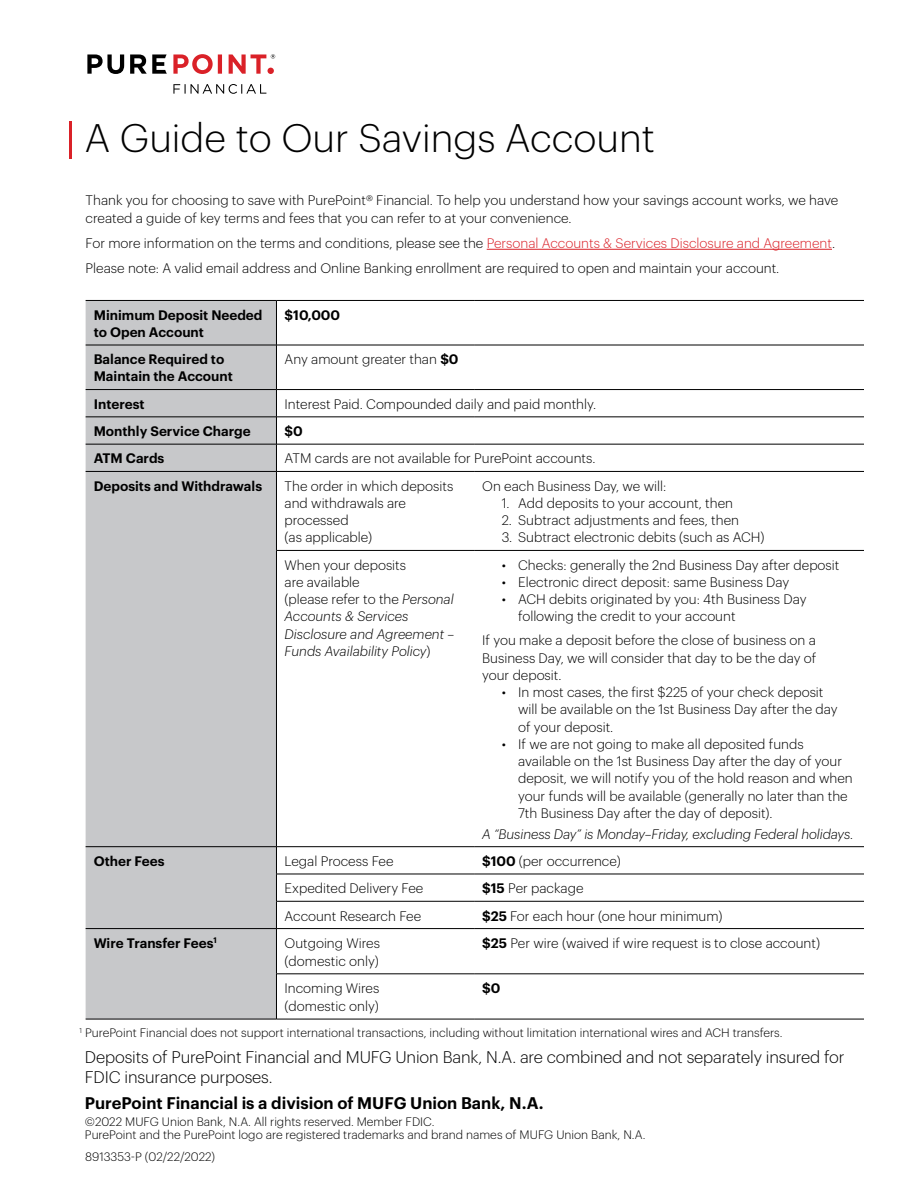
<style>
.page{position:relative;width:918px;height:1188px;background:#fff}
.page>*{position:absolute;margin:0;border:0;box-sizing:border-box;transform-origin:0 0}
.t1{font:300 39px "Graphik";color:#000}
.t2{font:300 16.5px/19.5px "Graphik";letter-spacing:-.01em;color:#000}
.t3{font:600 16.5px "Graphik";color:#000}
.t4{font:300 13.5px/17.2px "Graphik";color:#000}
.t5{font:italic 300 13.5px/17.2px "Graphik";letter-spacing:-.005em;color:#000}
.t6{font:600 13.5px/17.2px "Graphik";color:#000}
.t7{font:300 12px/13.5px "Graphik";color:#000}
.s1{color:#da2128}
.s2{font-weight:600}
.s3{font-style:normal}
</style>
<div class="page">
<svg style="left:87px;top:54px;width:188px;height:40px"></svg>
<hr style="left:487px;top:249px;width:345px;height:1px;background:#da2128">
<div style="left:86px;top:301px;width:190px;height:718px;background:#c7c8ca"></div>
<hr style="left:276px;top:300px;width:198px;height:1px;background:#000">
<hr style="left:474px;top:300px;width:390px;height:1px;background:#000">
<hr style="left:276px;top:345px;width:198px;height:1px;background:#000">
<hr style="left:474px;top:345px;width:390px;height:1px;background:#000">
<hr style="left:276px;top:389px;width:198px;height:1px;background:#000">
<hr style="left:474px;top:389px;width:390px;height:1px;background:#000">
<hr style="left:276px;top:417px;width:198px;height:1px;background:#000">
<hr style="left:474px;top:417px;width:390px;height:1px;background:#000">
<hr style="left:276px;top:444px;width:198px;height:1px;background:#000">
<hr style="left:474px;top:444px;width:390px;height:1px;background:#000">
<hr style="left:276px;top:471px;width:198px;height:1px;background:#000">
<hr style="left:474px;top:471px;width:390px;height:1px;background:#000">
<hr style="left:276px;top:550px;width:198px;height:1px;background:#000">
<hr style="left:474px;top:550px;width:390px;height:1px;background:#000">
<hr style="left:276px;top:846px;width:198px;height:1px;background:#000">
<hr style="left:474px;top:846px;width:390px;height:1px;background:#000">
<hr style="left:276px;top:874px;width:198px;height:1px;background:#000">
<hr style="left:474px;top:874px;width:390px;height:1px;background:#000">
<hr style="left:276px;top:901px;width:198px;height:1px;background:#000">
<hr style="left:474px;top:901px;width:390px;height:1px;background:#000">
<hr style="left:86px;top:928px;width:190px;height:1px;background:#000">
<hr style="left:276px;top:928px;width:198px;height:1px;background:#000">
<hr style="left:276px;top:929px;width:1px;height:45px;background:#000">
<hr style="left:474px;top:928px;width:390px;height:1px;background:#000">
<hr style="left:276px;top:974px;width:198px;height:1px;background:#000">
<hr style="left:276px;top:974px;width:1px;height:45px;background:#000">
<hr style="left:474px;top:974px;width:390px;height:1px;background:#000">
<hr style="left:86px;top:1019px;width:190px;height:1px;background:#000">
<hr style="left:276px;top:1019px;width:198px;height:1px;background:#000">
<hr style="left:474px;top:1019px;width:390px;height:1px;background:#000">
<svg style="left:276px;top:847px;width:1px;height:81px"></svg>
<hr style="left:276px;top:301px;width:1px;height:44px;background:#000">
<hr style="left:276px;top:345px;width:1px;height:44px;background:#000">
<svg style="left:276px;top:390px;width:1px;height:81px"></svg>
<hr style="left:276px;top:472px;width:1px;height:78px;background:#000">
<hr style="left:276px;top:551px;width:1px;height:296px;background:#000">
<hr style="left:86px;top:345px;width:190px;height:1px;background:#000">
<hr style="left:86px;top:389px;width:190px;height:1px;background:#000">
<hr style="left:86px;top:417px;width:190px;height:1px;background:#000">
<hr style="left:86px;top:444px;width:190px;height:1px;background:#000">
<hr style="left:86px;top:471px;width:190px;height:1px;background:#000">
<hr style="left:86px;top:846px;width:190px;height:1px;background:#000">
<hr style="left:86px;top:300px;width:190px;height:1px;background:#000">
<hr style="left:69px;top:122px;width:2px;height:37px;background:#da2128">
<h1 class="t1" style="left:85px;top:109px;width:572px">A Guide to Our Savings Account</h1>
<p class="t4" style="left:86px;top:190px;width:754px;line-height:18px">Thank you for choosing to save with PurePoint® Financial. To help you understand how your savings account works, we have created a guide of key terms and fees that you can refer to at your convenience.</p>
<p class="t4" style="left:86px;top:230px;width:751px;line-height:24.8px">For more information on the terms and conditions, please see the <span class="s1">Personal Accounts &amp; Services Disclosure and Agreement</span>.<br>Please note: A valid email address and Online Banking enrollment are required to open and maintain your account.</p>
<p class="t6" style="left:94px;top:305px;width:170px">Minimum Deposit Needed to Open Account</p>
<p class="t6" style="left:285px;top:305px;width:57px">$10,000</p>
<p class="t6" style="left:94px;top:350px;width:141px">Balance Required to<br>Maintain the Account</p>
<p class="t4" style="left:285px;top:350px;width:176px">Any amount greater than <span class="s2">$0</span></p>
<p class="t6" style="left:94px;top:394px;width:52px">Interest</p>
<p class="t4" style="left:285px;top:394px;width:313px">Interest Paid. Compounded daily and paid monthly.</p>
<p class="t6" style="left:94px;top:421px;width:158px">Monthly Service Charge</p>
<p class="t6" style="left:285px;top:421px;width:20px">$0</p>
<p class="t6" style="left:94px;top:449px;width:72px">ATM Cards</p>
<p class="t4" style="left:285px;top:449px;width:312px">ATM cards are not available for PurePoint accounts.</p>
<p class="t6" style="left:94px;top:476px;width:170px">Deposits and Withdrawals</p>
<p class="t4" style="left:285px;top:476px;width:170px">The order in which deposits and withdrawals are processed<br>(as applicable)</p>
<p class="t4" style="left:482px;top:476px;width:186px">On each Business Day, we will:</p>
<p class="t4" style="left:502px;top:493px;width:233px">1. Add deposits to your account, then</p>
<p class="t4" style="left:502px;top:511px;width:239px">2. Subtract adjustments and fees, then</p>
<p class="t4" style="left:502px;top:528px;width:264px">3. Subtract electronic debits (such as ACH)</p>
<p class="t5" style="left:285px;top:555px;width:171px"><span class="s3">When your deposits<br>are available<br>(please refer to the</span> Personal<br>Accounts &amp; Services<br>Disclosure and Agreement –<br>Funds Availability Policy<span class="s3">)</span></p>
<p class="t4" style="left:502px;top:555px;width:339px">• Checks: generally the 2nd Business Day after deposit</p>
<p class="t4" style="left:502px;top:572px;width:289px">• Electronic direct deposit: same Business Day</p>
<p class="t4" style="left:518px;top:590px;width:290px;text-indent:-16px">• ACH debits originated by you: 4th Business Day following the credit to your account</p>
<p class="t4" style="left:482px;top:631px;width:336px;text-align:justify">If you make a deposit before the close of business on a Business Day, we will consider that day to be the day of your deposit.</p>
<p class="t4" style="left:518px;top:683px;width:321px;text-indent:-16px">• In most cases, the first $225 of your check deposit will be available on the 1st Business Day after the day of your deposit.</p>
<p class="t4" style="left:518px;top:734px;width:336px;text-indent:-16px">• If we are not going to make all deposited funds available on the 1st Business Day after the day of your deposit, we will notify you of the hold reason and when your funds will be available (generally no later than the 7th Business Day after the day of deposit).</p>
<p class="t5" style="left:482px;top:824px;width:373px">A “Business Day” is Monday–Friday, excluding Federal holidays.</p>
<p class="t6" style="left:94px;top:851px;width:72px">Other Fees</p>
<p class="t4" style="left:285px;top:851px;width:110px">Legal Process Fee</p>
<p class="t4" style="left:482px;top:851px;width:140px"><span class="s2">$100</span> (per occurrence)</p>
<p class="t4" style="left:285px;top:879px;width:140px">Expedited Delivery Fee</p>
<p class="t4" style="left:482px;top:879px;width:103px"><span class="s2">$15</span> Per package</p>
<p class="t4" style="left:285px;top:906px;width:138px">Account Research Fee</p>
<p class="t4" style="left:482px;top:906px;width:242px"><span class="s2">$25</span> For each hour (one hour minimum)</p>
<p class="t6" style="left:94px;top:933px;width:125px">Wire Transfer Fees<sup>1</sup></p>
<p class="t4" style="left:285px;top:933px;width:97px;line-height:18px">Outgoing Wires (domestic only)</p>
<p class="t4" style="left:482px;top:933px;width:339px"><span class="s2">$25</span> Per wire (waived if wire request is to close account)</p>
<p class="t4" style="left:285px;top:978px;width:96px;line-height:18px">Incoming Wires (domestic only)</p>
<p class="t6" style="left:482px;top:978px;width:20px">$0</p>
<p class="t7" style="left:79px;top:1025px;width:705px"><sup>1</sup> PurePoint Financial does not support international transactions, including without limitation international wires and ACH transfers.</p>
<p class="t2" style="left:85px;top:1046px;width:761px">Deposits of PurePoint Financial and MUFG Union Bank, N.A. are combined and not separately insured for<br>FDIC insurance purposes.</p>
<p class="t3" style="left:85px;top:1090px;width:460px">PurePoint Financial is a division of MUFG Union Bank, N.A.</p>
<p class="t7" style="left:85px;top:1114px;width:562px">©2022 MUFG Union Bank, N.A. All rights reserved. Member FDIC.<br>PurePoint and the PurePoint logo are registered trademarks and brand names of MUFG Union Bank, N.A.</p>
<p class="t7" style="left:85px;top:1149px;width:131px">8913353-P (02/22/2022)</p>
</div>
